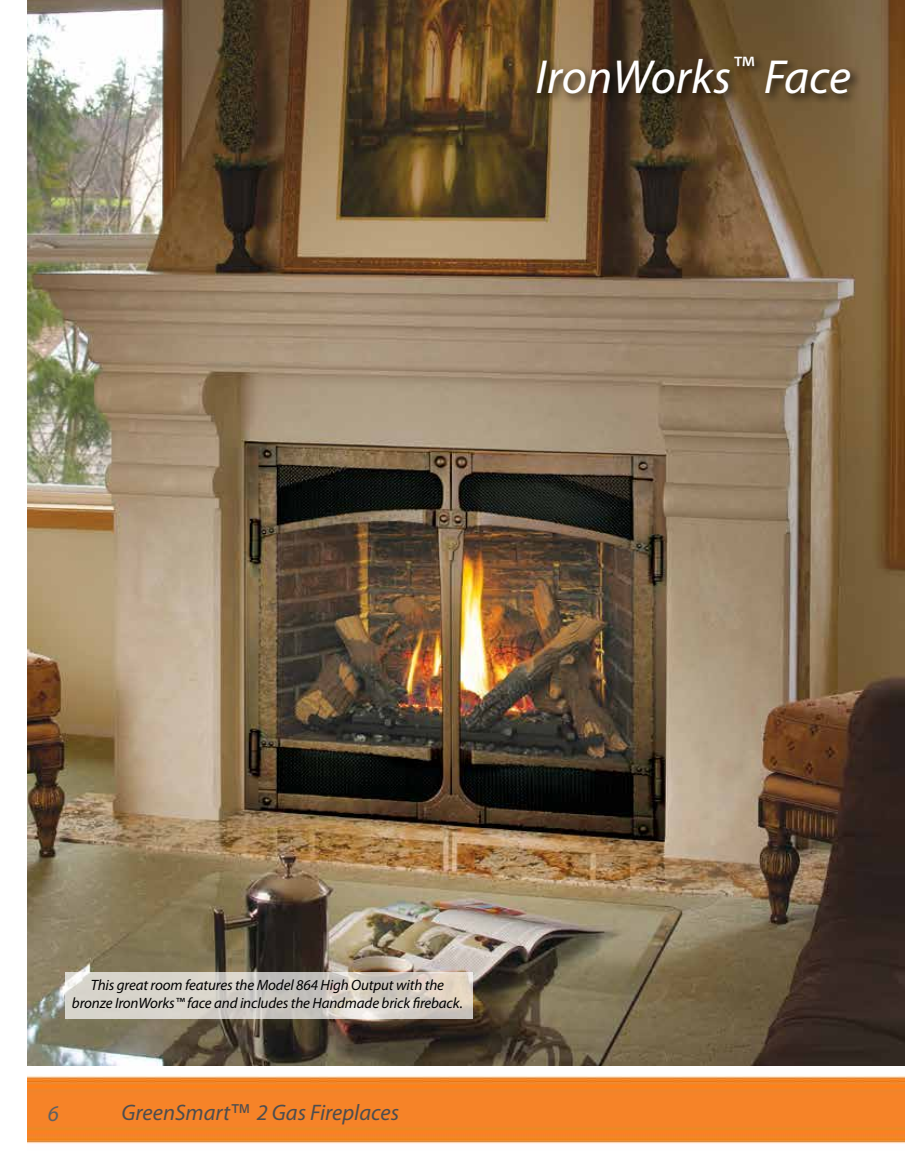
<style>
.page{position:relative;width:905px;height:1175px;background:#fff}
.page>*{position:absolute;margin:0;border:0;box-sizing:border-box;transform-origin:0 0}
.t1{font:italic 48px "Myriad Pro";color:#fff}
.t2{font:italic 22.5px "Myriad Pro";color:#4d4d4f}
.t3{font:italic 22.5px "Myriad Pro";color:#5f6062}
.t4{font:italic 15px/18px "Myriad Pro";letter-spacing:-.01em;color:#000;text-align:center}
.s1{font-family:"Gill Sans"}
</style>
<div class="page">
<img style="left:27px;top:0;width:877px;height:1144px">
<div style="left:533px;top:52px;width:328px;height:54px;background:#000;opacity:.75"></div>
<svg style="left:65px;top:972px;width:407px;height:47px;fill:#d7d3c9"></svg>
<h1 class="t1" style="left:535px;top:47px;width:317px">IronWorks<sup>™</sup> Face</h1>
<p class="t4" style="left:72px;top:976px;width:392px">This great room features the Model 864 High Output with the bronze IronWorks™ face and includes the Handmade brick fireback.</p>
<h2 class="t3" style="left:48px;top:1099px;width:13px">6</h2>
<h2 class="t2" style="left:122px;top:1098px;width:279px">GreenSmart<span class="s1">™</span> 2 Gas Fireplaces</h2>
</div>
